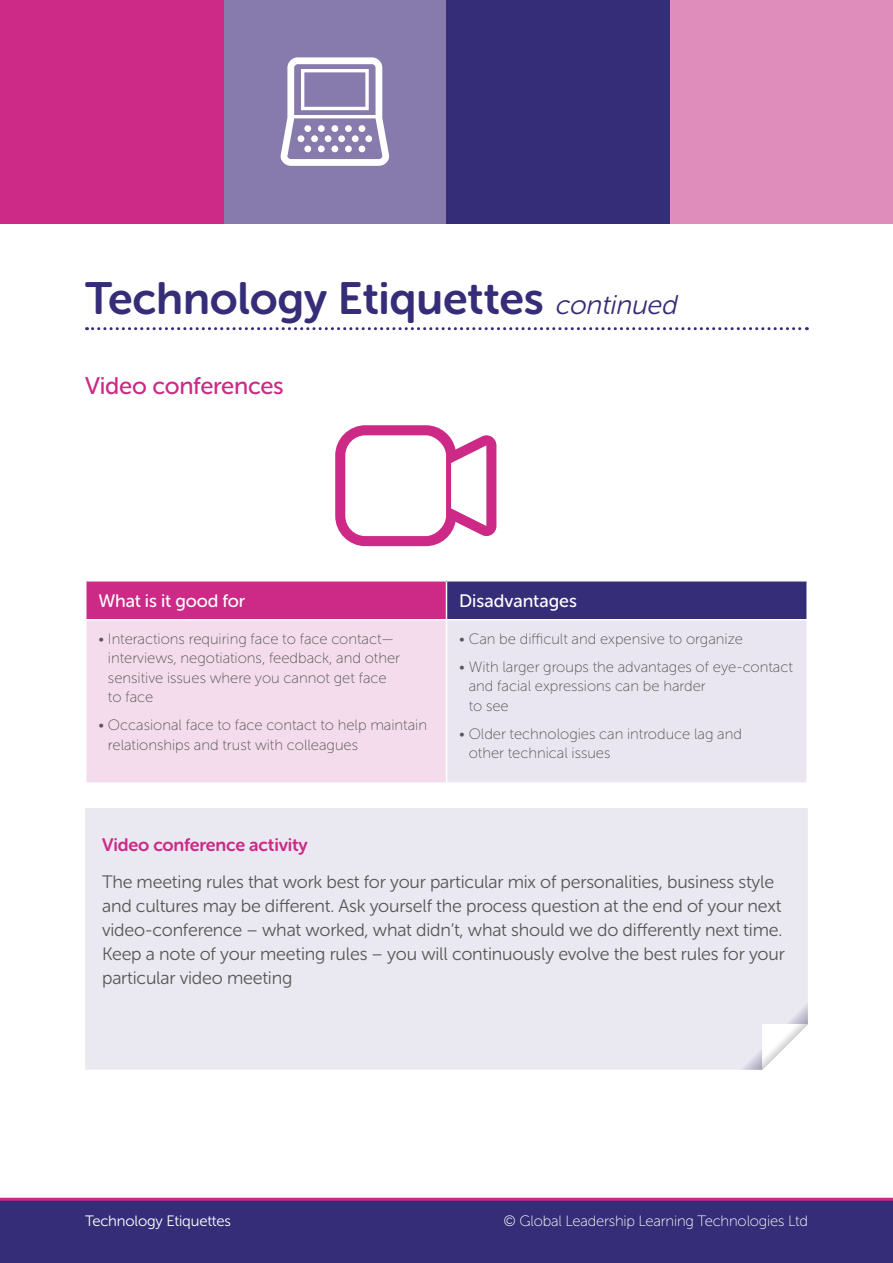
<style>
.page{position:relative;width:893px;height:1263px;background:#fff}
.page>*{position:absolute;margin:0;border:0;box-sizing:border-box;transform-origin:0 0}
.t1{font:45px "Museo Sans Rounded 700";letter-spacing:-.005em;color:#352d77}
.t2{font:24px "Museo Sans Rounded 500";letter-spacing:-.01em;color:#cd2987}
.t3{font:18px/24px "Museo Sans Rounded 300";letter-spacing:-.01em;color:#575756}
.t4{font:18px "Museo Sans Rounded 500";letter-spacing:-.005em;color:#fff}
.t5{font:18px "Museo Sans Rounded 700";letter-spacing:-.01em;color:#cd2987}
.t6{font:15px/19.5px "Museo Sans Rounded 100";color:#575756}
.t7{font:15px "Museo Sans Rounded 100";letter-spacing:-.01em;color:#fff}
.t8{font:15px "Museo Sans Rounded 300";letter-spacing:-.01em;color:#fff}
.s1{font-family:"Museo Sans Rounded 300";font-style:italic;font-size:27px}
</style>
<div class="page">
<div style="left:0;top:1199px;width:893px;height:64px;background:#352d77"></div>
<svg style="left:87px;top:327px;width:720px;height:3px"></svg>
<hr style="left:0;top:1198px;width:893px;height:3px;background:#cd2987">
<svg style="left:335px;top:425px;width:161px;height:121px"></svg>
<div style="left:86px;top:581px;width:360px;height:39px;background:#cd2987"></div>
<div style="left:446px;top:581px;width:361px;height:39px;background:#352d77"></div>
<div style="left:86px;top:620px;width:360px;height:163px;background:#f4dcec"></div>
<div style="left:446px;top:620px;width:361px;height:163px;background:#e9e6f1"></div>
<hr style="left:85px;top:581px;width:2px;height:38px;background:#fff">
<hr style="left:446px;top:581px;width:1px;height:38px;background:#fff">
<hr style="left:806px;top:581px;width:2px;height:38px;background:#fff">
<hr style="left:85px;top:619px;width:361px;height:1px;background:#fff">
<hr style="left:85px;top:620px;width:2px;height:162px;background:#fff">
<hr style="left:446px;top:619px;width:362px;height:1px;background:#fff">
<hr style="left:446px;top:620px;width:1px;height:162px;background:#fff">
<hr style="left:806px;top:620px;width:2px;height:162px;background:#fff">
<hr style="left:85px;top:782px;width:361px;height:2px;background:#fff">
<hr style="left:446px;top:782px;width:362px;height:2px;background:#fff">
<div style="left:85px;top:808px;width:723px;height:262px;background:#eae9f1"></div>
<svg style="left:762px;top:1024px;width:46px;height:46px"></svg>
<div style="left:670px;top:0;width:223px;height:223px;background:#df8dbb"></div>
<div style="left:223px;top:0;width:223px;height:223px;background:#877aac"></div>
<div style="left:446px;top:0;width:224px;height:223px;background:#352d77"></div>
<div style="left:0;top:0;width:223px;height:223px;background:#cd2987"></div>
<svg style="left:280px;top:57px;width:109px;height:109px"></svg>
<h1 class="t1" style="left:85px;top:274px;width:599px">Technology Etiquettes <span class="s1">continued</span></h1>
<h2 class="t2" style="left:85px;top:372px;width:200px">Video conferences</h2>
<p class="t4" style="left:99px;top:591px;width:148px">What is it good for</p>
<p class="t4" style="left:459px;top:591px;width:119px">Disadvantages</p>
<p class="t6" style="left:108px;top:629px;width:294px;text-indent:-9px">• Interactions requiring face to face contact— interviews, negotiations, feedback, and other sensitive issues where you cannot get face to face</p>
<p class="t6" style="left:108px;top:716px;width:321px;text-indent:-9px">• Occasional face to face contact to help maintain relationships and trust with colleagues</p>
<p class="t6" style="left:459px;top:629px;width:285px">• Can be difficult and expensive to organize</p>
<p class="t6" style="left:469px;top:657px;width:326px;text-indent:-9px">• With larger groups the advantages of eye-contact and facial expressions can be harder<br>to see</p>
<p class="t6" style="left:469px;top:724px;width:275px;text-indent:-9px">• Older technologies can introduce lag and other technical issues</p>
<p class="t5" style="left:102px;top:835px;width:207px">Video conference activity</p>
<p class="t3" style="left:102px;top:870px;width:684px">The meeting rules that work best for your particular mix of personalities, business style and cultures may be different. Ask yourself the process question at the end of your next video-conference – what worked, what didn’t, what should we do differently next time.<br>Keep a note of your meeting rules – you will continuously evolve the best rules for your particular video meeting</p>
<p class="t8" style="left:85px;top:1213px;width:147px">Technology Etiquettes</p>
<p class="t7" style="left:504px;top:1213px;width:306px">© Global Leadership Learning Technologies Ltd</p>
</div>
